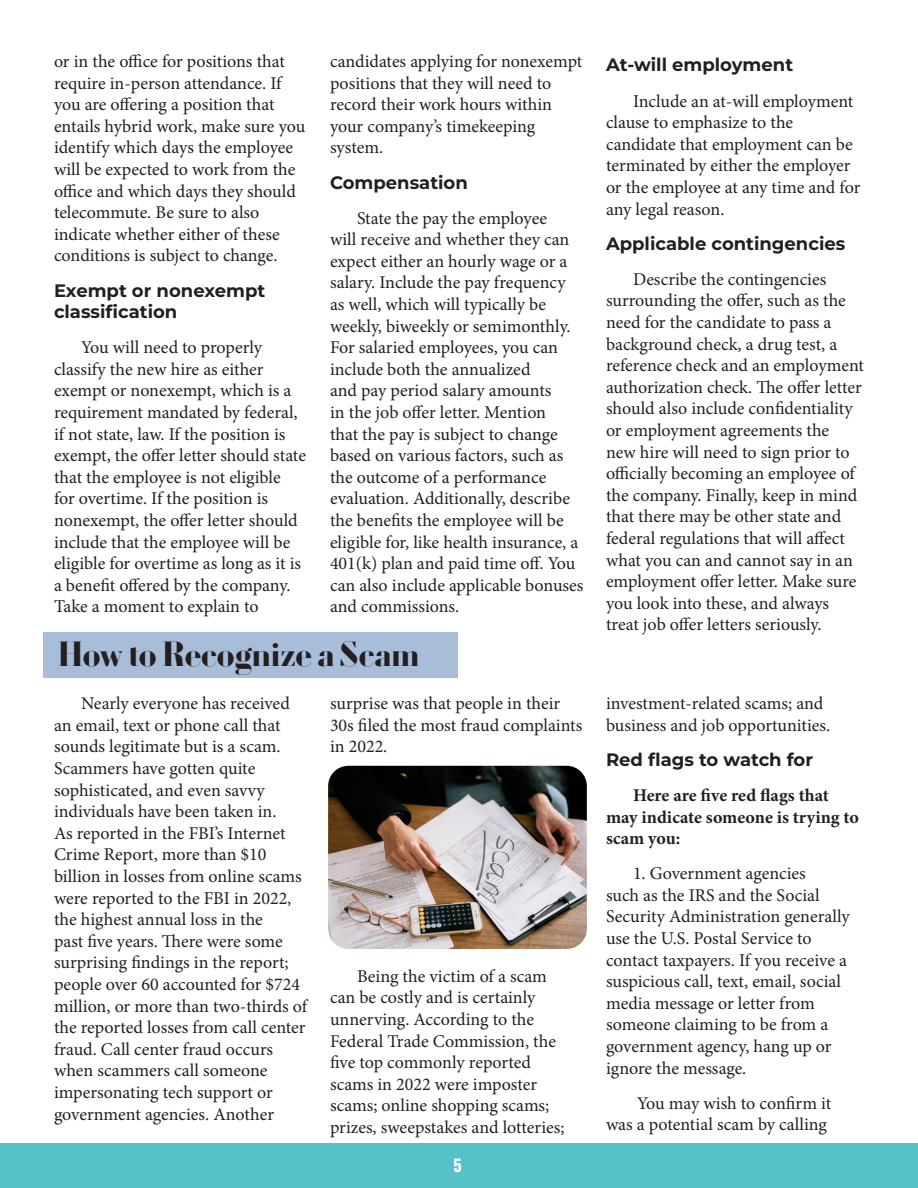
<style>
.page{position:relative;width:918px;height:1188px;background:#fff}
.page>*{position:absolute;margin:0;border:0;box-sizing:border-box;transform-origin:0 0}
.heading_1{font:700 36px "Louvette Banner";color:#231f20}
.text{font:18px/21.6px "Minion Pro";color:#231f20}
.subheading{font:100 18px/21.6px "Montserrat";color:#231f20}
.text-2{font:700 18px/21.6px "Minion Pro";color:#231f20}
.t1{font:700 16.5px "Oswald";color:#fff}
</style>
<div class="page">
<div style="left:0;top:1143px;width:918px;height:45px;background:#57c1c9"></div>
<div style="left:43px;top:633px;width:415px;height:45px;background:#a7bdd8"></div>
<img style="left:328px;top:766px;width:259px;height:183px">
<p class="text" style="left:54px;top:51px;width:253px">or in the office for positions that require in-person attendance. If you are offering a position that entails hybrid work, make sure you identify which days the employee will be expected to work from the office and which days they should telecommute. Be sure to also indicate whether either of these conditions is subject to change.</p>
<p class="subheading" style="left:54px;top:279px;width:213px">Exempt or nonexempt classification</p>
<p class="text" style="left:54px;top:337px;width:254px;text-indent:27px">You will need to properly classify the new hire as either exempt or nonexempt, which is a requirement mandated by federal, if not state, law. If the position is exempt, the offer letter should state that the employee is not eligible for overtime. If the position is nonexempt, the offer letter should include that the employee will be eligible for overtime as long as it is a benefit offered by the company.<br>Take a moment to explain to</p>
<p class="text" style="left:330px;top:51px;width:254px">candidates applying for nonexempt positions that they will need to record their work hours within your company’s timekeeping system.</p>
<p class="subheading" style="left:330px;top:171px;width:139px">Compensation</p>
<p class="text" style="left:330px;top:207px;width:255px;text-indent:27px">State the pay the employee<br>will receive and whether they can expect either an hourly wage or a salary. Include the pay frequency as well, which will typically be weekly, biweekly or semimonthly.<br>For salaried employees, you can include both the annualized<br>and pay period salary amounts<br>in the job offer letter. Mention<br>that the pay is subject to change based on various factors, such as the outcome of a performance evaluation. Additionally, describe the benefits the employee will be eligible for, like health insurance, a<br>401(k) plan and paid time off. You can also include applicable bonuses and commissions.</p>
<p class="heading_1" style="left:58px;top:634px;width:363px">How to Recognize a Scam</p>
<p class="text" style="left:54px;top:693px;width:255px;text-indent:27px">Nearly everyone has received an email, text or phone call that sounds legitimate but is a scam.<br>Scammers have gotten quite sophisticated, and even savvy individuals have been taken in.<br>As reported in the FBI’s Internet<br>Crime Report, more than $10 billion in losses from online scams were reported to the FBI in 2022, the highest annual loss in the<br>past five years. There were some surprising findings in the report; people over 60 accounted for $724 million, or more than two-thirds of the reported losses from call center fraud. Call center fraud occurs when scammers call someone impersonating tech support or government agencies. Another</p>
<p class="text" style="left:330px;top:693px;width:254px">surprise was that people in their<br>30s filed the most fraud complaints in 2022.</p>
<p class="text" style="left:330px;top:965px;width:236px;text-indent:27px">Being the victim of a scam can be costly and is certainly unnerving. According to the<br>Federal Trade Commission, the five top commonly reported scams in 2022 were imposter scams; online shopping scams; prizes, sweepstakes and lotteries;</p>
<p class="t1" style="left:453px;top:1154px;width:10px">5</p>
<p class="subheading" style="left:606px;top:54px;width:189px">At-will employment</p>
<p class="text" style="left:606px;top:90px;width:256px;text-indent:27px">Include an at-will employment clause to emphasize to the candidate that employment can be terminated by either the employer or the employee at any time and for any legal reason.</p>
<p class="subheading" style="left:606px;top:232px;width:241px">Applicable contingencies</p>
<p class="text" style="left:606px;top:268px;width:259px;text-indent:27px">Describe the contingencies surrounding the offer, such as the need for the candidate to pass a background check, a drug test, a reference check and an employment authorization check. The offer letter should also include confidentiality or employment agreements the<br>new hire will need to sign prior to officially becoming an employee of the company. Finally, keep in mind that there may be other state and federal regulations that will affect what you can and cannot say in an employment offer letter. Make sure you look into these, and always treat job offer letters seriously.</p>
<p class="text" style="left:606px;top:693px;width:226px">investment-related scams; and business and job opportunities.</p>
<p class="subheading" style="left:606px;top:748px;width:209px">Red flags to watch for</p>
<p class="text-2" style="left:606px;top:784px;width:254px;text-indent:27px">Here are five red flags that may indicate someone is trying to scam you:</p>
<p class="text" style="left:606px;top:863px;width:245px;text-indent:27px">1. Government agencies<br>such as the IRS and the Social<br>Security Administration generally use the U.S. Postal Service to contact taxpayers. If you receive a suspicious call, text, email, social media message or letter from someone claiming to be from a government agency, hang up or ignore the message.</p>
<p class="text" style="left:606px;top:1092px;width:227px;text-align:right">You may wish to confirm it was a potential scam by calling</p>
</div>
